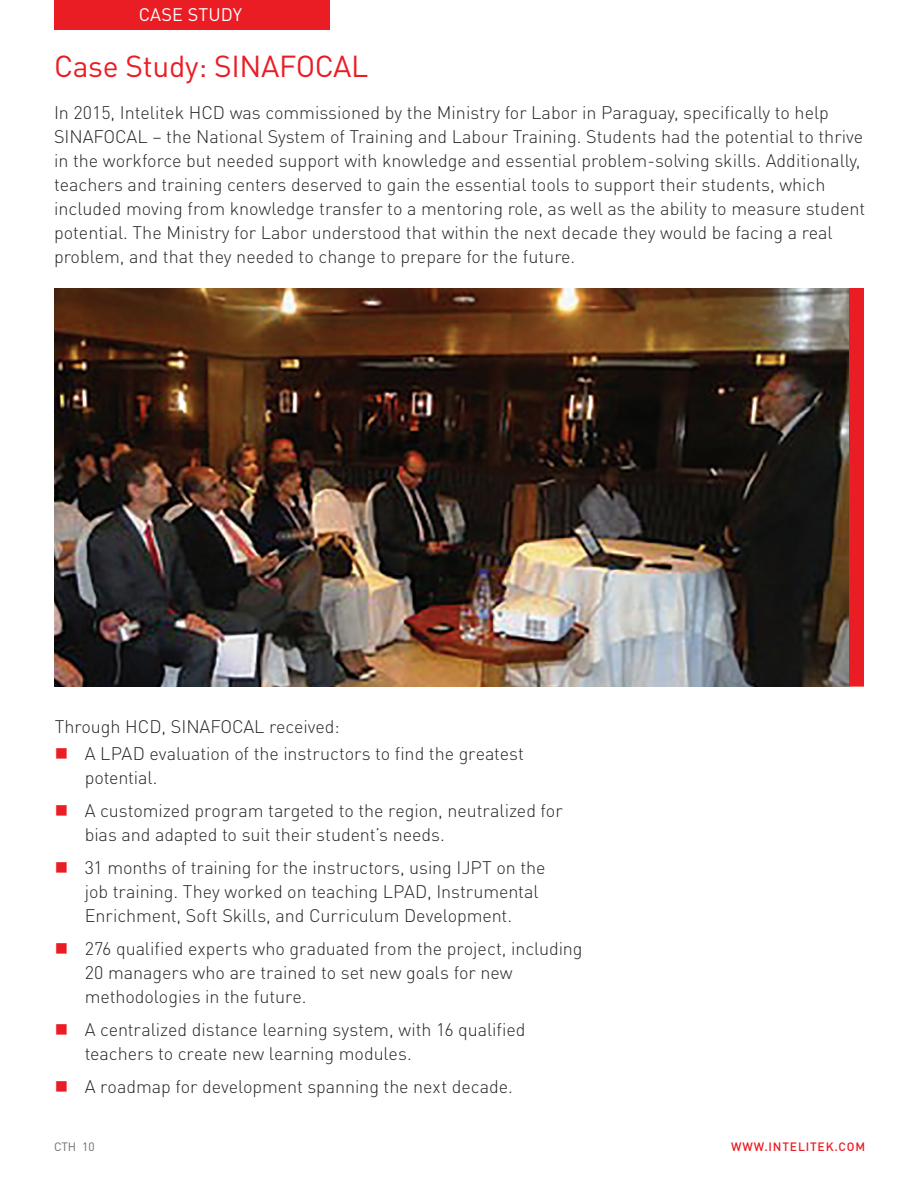
<style>
.page{position:relative;width:918px;height:1188px;background:#fff}
.page>*{position:absolute;margin:0;border:0;box-sizing:border-box;transform-origin:0 0}
.description_big{font:30px "DINOT";letter-spacing:-.01em;color:#ea1d25}
.general_description{font:300 18px/24px "DINOT";color:#242729}
.Page_Topic{font:18px "DINOT";letter-spacing:.01em;color:#fff}
.t1{font:500 12px "DINOT";letter-spacing:.07em;color:#ea1d25}
.t2{font:12px "DINOT";color:#6c6d70}
</style>
<div class="page">
<div style="left:54px;top:0;width:276px;height:30px;background:#ea1d25"></div>
<img style="left:54px;top:288px;width:795px;height:399px">
<div style="left:849px;top:288px;width:15px;height:399px;background:#ea1d25"></div>
<p class="Page_Topic" style="left:139px;top:3px;width:105px">CASE STUDY</p>
<p class="description_big" style="left:54px;top:47px;width:316px">Case Study: SINAFOCAL</p>
<p class="general_description" style="left:54px;top:100px;width:813px">In 2015, Intelitek HCD was commissioned by the Ministry for Labor in Paraguay, specifically to help SINAFOCAL – the National System of Training and Labour Training. Students had the potential to thrive in the workforce but needed support with knowledge and essential problem-solving skills. Additionally, teachers and training centers deserved to gain the essential tools to support their students, which included moving from knowledge transfer to a mentoring role, as well as the ability to measure student potential. The Ministry for Labor understood that within the next decade they would be facing a real problem, and that they needed to change to prepare for the future.</p>
<p class="general_description" style="left:55px;top:714px;width:287px">Through HCD, SINAFOCAL received:</p>
<p class="general_description" style="left:85px;top:741px;width:441px">A LPAD evaluation of the instructors to find the greatest potential.</p>
<p class="general_description" style="left:85px;top:798px;width:479px">A customized program targeted to the region, neutralized for bias and adapted to suit their student’s needs.</p>
<p class="general_description" style="left:85px;top:855px;width:462px">31 months of training for the instructors, using IJPT on the job training. They worked on teaching LPAD, Instrumental<br>Enrichment, Soft Skills, and Curriculum Development.</p>
<p class="general_description" style="left:85px;top:936px;width:499px">276 qualified experts who graduated from the project, including<br>20 managers who are trained to set new goals for new methodologies in the future.</p>
<p class="general_description" style="left:85px;top:1017px;width:442px">A centralized distance learning system, with 16 qualified teachers to create new learning modules.</p>
<p class="general_description" style="left:85px;top:1074px;width:430px">A roadmap for development spanning the next decade.</p>
<p class="t2" style="left:54px;top:1139px;width:42px">CTH 10</p>
<p class="t1" style="left:731px;top:1139px;width:135px">WWW.INTELITEK.COM</p>
</div>
